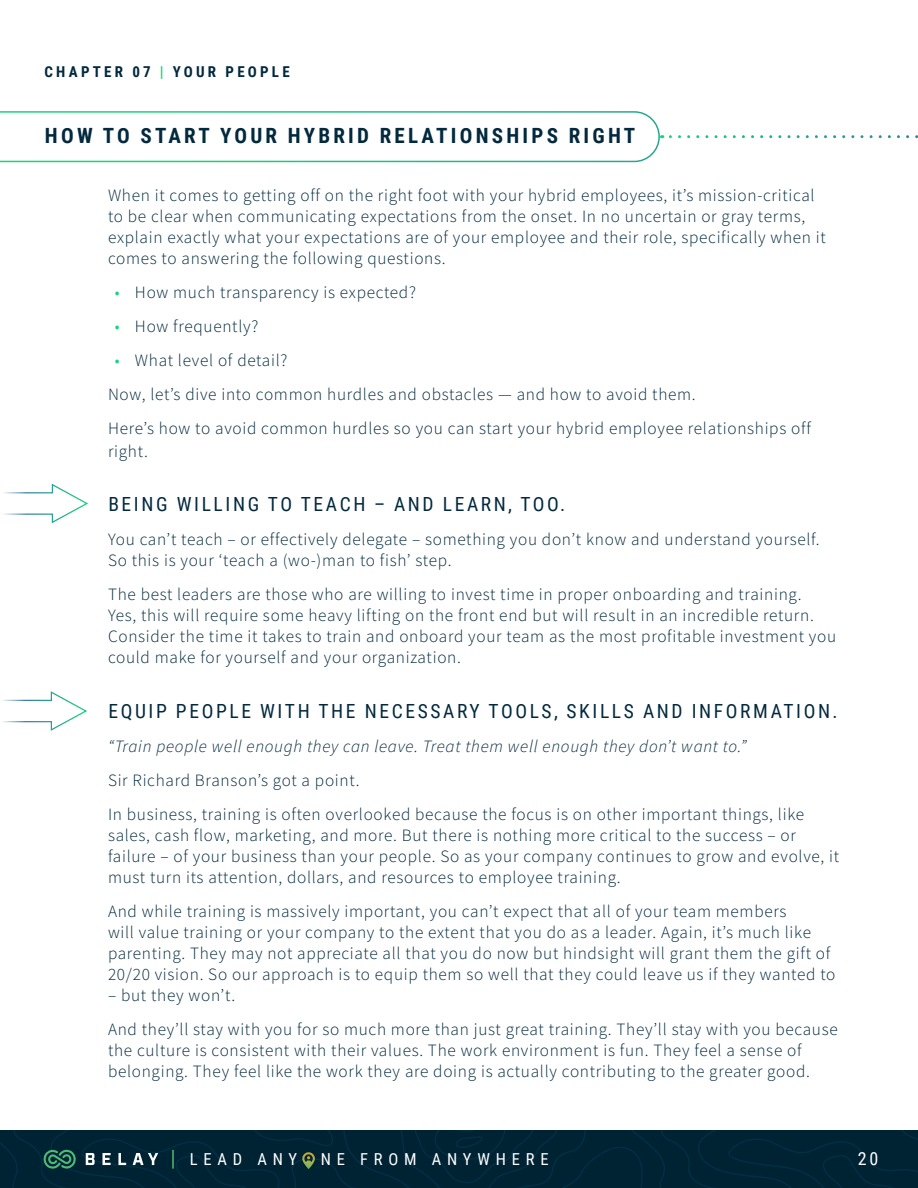
<style>
.page{position:relative;width:918px;height:1188px;background:#fff}
.page>*{position:absolute;margin:0;border:0;box-sizing:border-box;transform-origin:0 0}
.t1{font:700 21px "Roboto Condensed";letter-spacing:.155em;color:#02293d}
.t2{font:19.5px "Roboto Condensed";letter-spacing:.135em;color:#02293d}
.t3{font:18px "Roboto Condensed";color:#fff}
.t4{font:300 17.25px/21px "Source Sans Pro";letter-spacing:.04em;color:#02293d}
.t5{font:italic 300 17.25px "Source Sans Pro";letter-spacing:.04em;color:#02293d}
.t6{font:16.5px "Roboto Condensed";letter-spacing:.35em;color:#fff}
.t7{font:700 15px "Roboto Condensed";letter-spacing:.215em;color:#02293d}
.s1{color:#12d678}
</style>
<div class="page">
<div style="left:0;top:1130px;width:918px;height:58px;background:#002334"></div>
<svg style="left:86px;top:1153px;width:9px;height:12px"></svg>
<svg style="left:102px;top:1153px;width:9px;height:12px"></svg>
<svg style="left:118px;top:1153px;width:8px;height:12px"></svg>
<svg style="left:133px;top:1153px;width:25px;height:12px"></svg>
<svg style="left:42px;top:1149px;width:34px;height:20px"></svg>
<svg style="left:172px;top:1150px;width:2px;height:19px"></svg>
<svg style="left:301px;top:1152px;width:14px;height:17px"></svg>
<svg style="left:3px;top:484px;width:85px;height:39px"></svg>
<svg style="left:2px;top:691px;width:85px;height:40px"></svg>
<svg style="left:0;top:111px;width:662px;height:52px"></svg>
<svg style="left:670px;top:135px;width:248px;height:3px"></svg>
<p class="t7" style="left:45px;top:61px;width:247px">CHAPTER 07 <span class="s1">|</span> YOUR PEOPLE</p>
<p class="t1" style="left:45px;top:121px;width:592px">HOW TO START YOUR HYBRID RELATIONSHIPS RIGHT</p>
<p class="t4" style="left:108px;top:185px;width:719px">When it comes to getting off on the right foot with your hybrid employees, it’s mission-critical to be clear when communicating expectations from the onset. In no uncertain or gray terms, explain exactly what your expectations are of your employee and their role, specifically when it comes to answering the following questions.</p>
<p class="t4" style="left:115px;top:282px;width:303px"><span class="s1">•</span> How much transparency is expected?</p>
<p class="t4" style="left:115px;top:316px;width:145px"><span class="s1">•</span> How frequently?</p>
<p class="t4" style="left:108px;top:343px;width:704px;line-height:33.9px;text-indent:7px"><span class="s1">•</span> What level of detail?<br>Now, let’s dive into common hurdles and obstacles — and how to avoid them.<br>Here’s how to avoid common hurdles so you can start your hybrid employee relationships off</p>
<p class="t4" style="left:108px;top:440px;width:41px">right.</p>
<p class="t2" style="left:108px;top:490px;width:459px">BEING WILLING TO TEACH – AND LEARN, TOO.</p>
<p class="t4" style="left:108px;top:529px;width:713px">You can’t teach – or effectively delegate – something you don’t know and understand yourself.<br>So this is your ‘teach a (wo-)man to fish’ step.</p>
<p class="t4" style="left:108px;top:584px;width:730px">The best leaders are those who are willing to invest time in proper onboarding and training.<br>Yes, this will require some heavy lifting on the front end but will result in an incredible return.<br>Consider the time it takes to train and onboard your team as the most profitable investment you could make for yourself and your organization.</p>
<p class="t2" style="left:108px;top:697px;width:731px">EQUIP PEOPLE WITH THE NECESSARY TOOLS, SKILLS AND INFORMATION.</p>
<p class="t5" style="left:108px;top:736px;width:640px">“Train people well enough they can leave. Treat them well enough they don’t want to.”</p>
<p class="t4" style="left:108px;top:763px;width:698px;line-height:33.9px">Sir Richard Branson’s got a point.<br>In business, training is often overlooked because the focus is on other important things, like</p>
<p class="t4" style="left:108px;top:825px;width:733px">sales, cash flow, marketing, and more. But there is nothing more critical to the success – or failure – of your business than your people. So as your company continues to grow and evolve, it must turn its attention, dollars, and resources to employee training.</p>
<p class="t4" style="left:108px;top:900px;width:729px">And while training is massively important, you can’t expect that all of your team members<br>will value training or your company to the extent that you do as a leader. Again, it’s much like parenting. They may not appreciate all that you do now but hindsight will grant them the gift of 20/20 vision. So our approach is to equip them so well that they could leave us if they wanted to</p>
<p class="t4" style="left:108px;top:978px;width:731px;line-height:33.9px">– but they won’t.<br>And they’ll stay with you for so much more than just great training. They’ll stay with you because</p>
<p class="t4" style="left:108px;top:1039px;width:703px">the culture is consistent with their values. The work environment is fun. They feel a sense of belonging. They feel like the work they are doing is actually contributing to the greater good.</p>
<p class="t6" style="left:190px;top:1148px;width:109px">LEAD ANY</p>
<p class="t6" style="left:321px;top:1148px;width:229px">NE FROM ANYWHERE</p>
<p class="t3" style="left:858px;top:1146px;width:22px">20</p>
</div>
